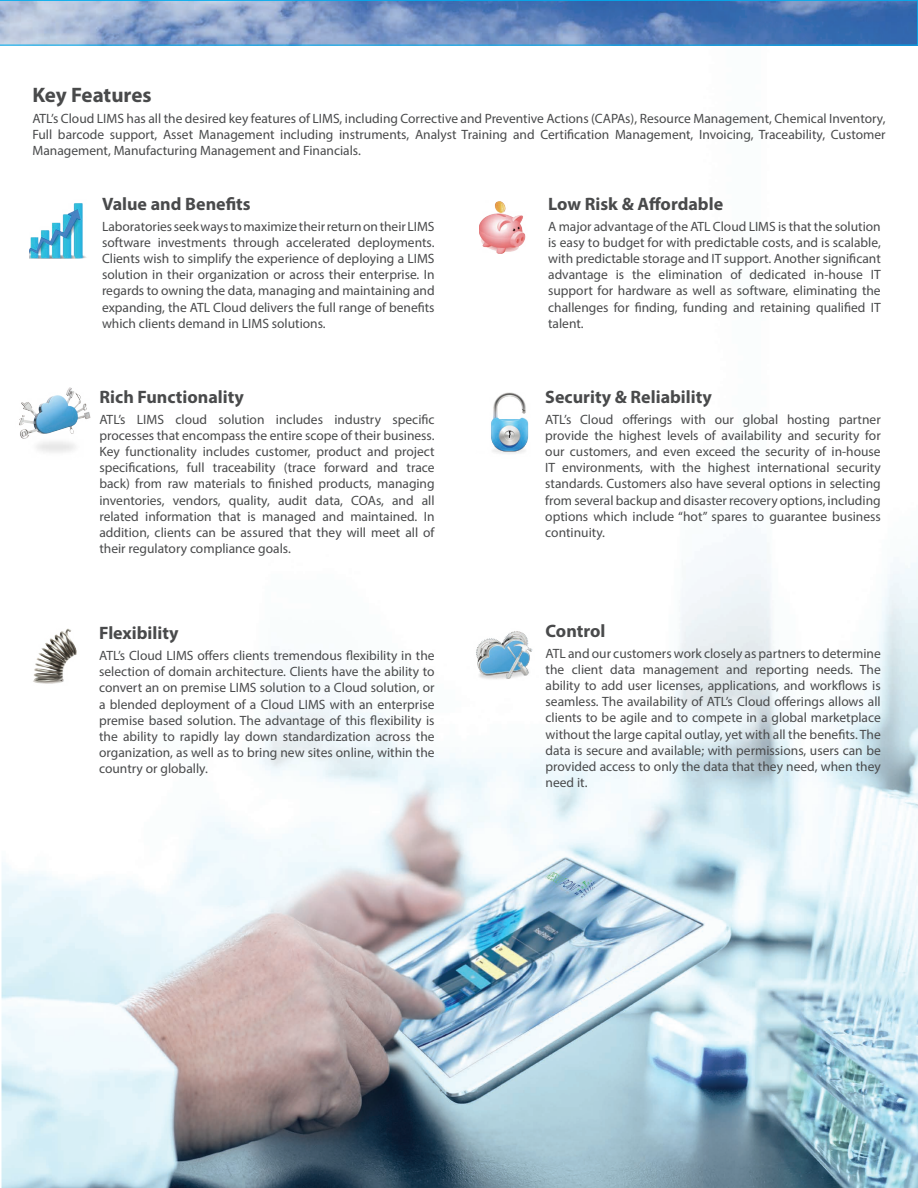
<style>
.page{position:relative;width:918px;height:1188px;background:#fff}
.page>*{position:absolute;margin:0;border:0;box-sizing:border-box;transform-origin:0 0}
.t1{font:700 21px "Myriad Pro";letter-spacing:-.005em;color:#494a4b}
.t2{font:700 18px "Myriad Pro";color:#494a4b}
.t3{font:13.5px/16.2px "Myriad Pro";color:#494a4b;text-align:justify}
</style>
<div class="page">
<img style="left:0;top:45px;width:918px;height:1143px">
<svg style="left:0;top:0;width:918px;height:45px;background:#6b90c3"></svg>
<img style="left:30px;top:200px;width:60px;height:58px">
<img style="left:480px;top:200px;width:47px;height:53px">
<img style="left:466px;top:629px;width:72px;height:52px">
<img style="left:474px;top:393px;width:57px;height:66px">
<img style="left:29px;top:629px;width:65px;height:63px">
<img style="left:15px;top:388px;width:76px;height:73px">
<hr style="left:0;top:139px;width:2px;height:1049px;background:#fff">
<p class="t1" style="left:32px;top:81px;width:121px">Key Features</p>
<p class="t3" style="left:32px;top:110px;width:855px">ATL’s Cloud LIMS has all the desired key features of LIMS, including Corrective and Preventive Actions (CAPAs), Resource Management, Chemical Inventory, Full barcode support, Asset Management including instruments, Analyst Training and Certification Management, Invoicing, Traceability, Customer Management, Manufacturing Management and Financials.</p>
<p class="t2" style="left:102px;top:192px;width:150px">Value and Benefits</p>
<p class="t3" style="left:102px;top:218px;width:334px">Laboratories seek ways to maximize their return on their LIMS software investments through accelerated deployments.<br>Clients wish to simplify the experience of deploying a LIMS solution in their organization or across their enterprise. In regards to owning the data, managing and maintaining and expanding, the ATL Cloud delivers the full range of benefits which clients demand in LIMS solutions.</p>
<p class="t2" style="left:99px;top:385px;width:146px">Rich Functionality</p>
<p class="t3" style="left:99px;top:411px;width:337px">ATL’s LIMS cloud solution includes industry specific processes that encompass the entire scope of their business.<br>Key functionality includes customer, product and project specifications, full traceability (trace forward and trace back) from raw materials to finished products, managing inventories, vendors, quality, audit data, COAs, and all related information that is managed and maintained. In addition, clients can be assured that they will meet all of their regulatory compliance goals.</p>
<p class="t2" style="left:99px;top:621px;width:81px">Flexibility</p>
<p class="t3" style="left:99px;top:647px;width:337px">ATL’s Cloud LIMS offers clients tremendous flexibility in the selection of domain architecture. Clients have the ability to convert an on premise LIMS solution to a Cloud solution, or a blended deployment of a Cloud LIMS with an enterprise premise based solution. The advantage of this flexibility is the ability to rapidly lay down standardization across the organization, as well as to bring new sites online, within the country or globally.</p>
<p class="t2" style="left:548px;top:192px;width:177px">Low Risk &amp; Affordable</p>
<p class="t3" style="left:548px;top:218px;width:334px">A major advantage of the ATL Cloud LIMS is that the solution is easy to budget for with predictable costs, and is scalable, with predictable storage and IT support. Another significant advantage is the elimination of dedicated in-house IT support for hardware as well as software, eliminating the challenges for finding, funding and retaining qualified IT talent.</p>
<p class="t2" style="left:545px;top:385px;width:168px">Security &amp; Reliability</p>
<p class="t3" style="left:545px;top:411px;width:337px">ATL’s Cloud offerings with our global hosting partner provide the highest levels of availability and security for our customers, and even exceed the security of in-house IT environments, with the highest international security standards. Customers also have several options in selecting from several backup and disaster recovery options, including options which include “hot” spares to guarantee business continuity.</p>
<p class="t2" style="left:546px;top:619px;width:61px">Control</p>
<p class="t3" style="left:546px;top:645px;width:337px">ATL and our customers work closely as partners to determine the client data management and reporting needs. The ability to add user licenses, applications, and workflows is seamless. The availability of ATL’s Cloud offerings allows all clients to be agile and to compete in a global marketplace without the large capital outlay, yet with all the benefits. The data is secure and available; with permissions, users can be provided access to only the data that they need, when they need it.</p>
</div>
